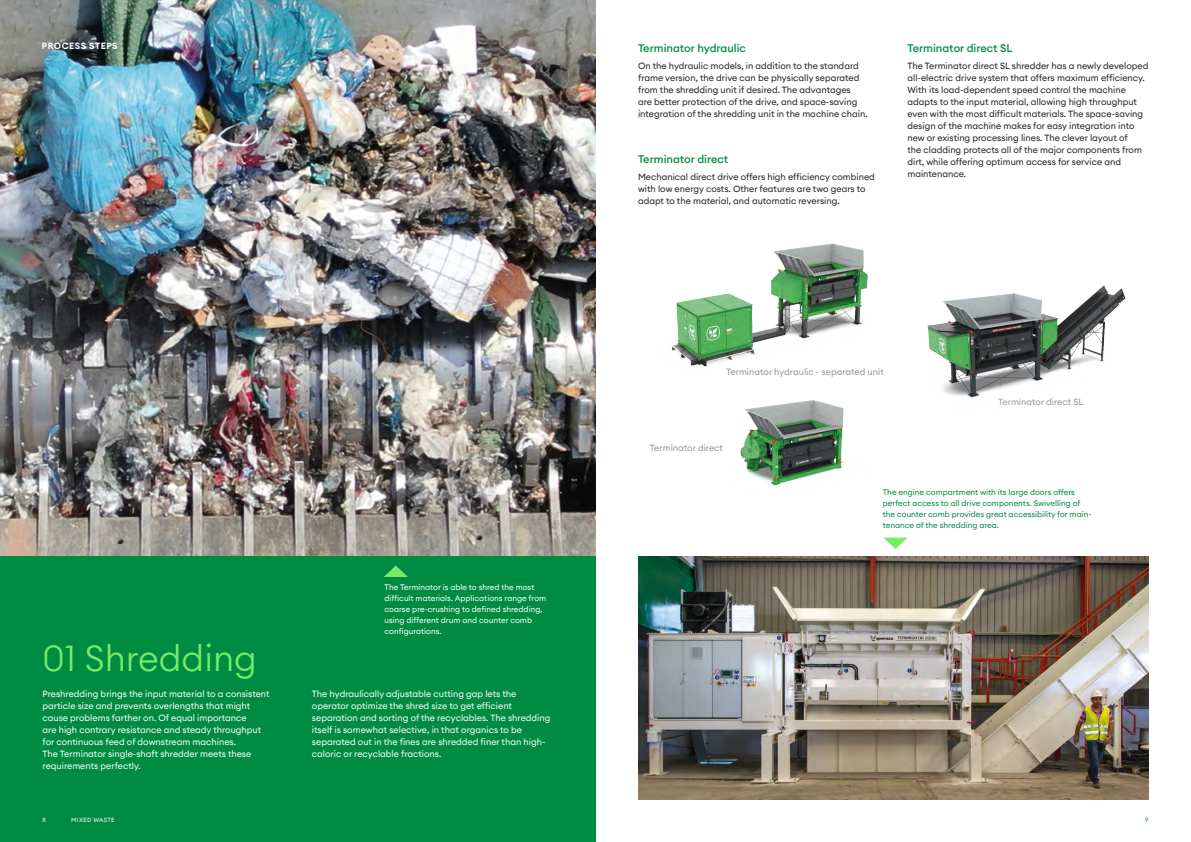
<style>
.page{position:relative;width:1191px;height:842px;background:#fff}
.page>*{position:absolute;margin:0;border:0;box-sizing:border-box;transform-origin:0 0}
.HL_36_36{font:300 36px "Euclid Circular A";color:#75ec68}
.Text_9_12{font:500 11px "Euclid Circular A";color:#008b43}
.Text_9_12-2{font:9px/12px "Euclid Circular A";color:#231f20}
.Subline_12_14{font:9px/12px "Euclid Circular A";color:#fff}
.Text_9_12-3{font:9px "Euclid Circular A";color:#939598}
.Subline_Bold_9_12{font:600 9px "Euclid Circular A";letter-spacing:.06em;color:#fff}
.Grundschrift{font:8px/11px "Euclid Circular A";color:#008b43}
.Grundschrift-2{font:8px/11px "Euclid Circular A";color:#fff}
.Footer_Left{font:6px "Euclid Circular A";letter-spacing:.06em;color:#fff}
.Footer_Right{font:6px "Euclid Circular A";color:#008b43}
</style>
<div class="page">
<img style="left:0;top:0;width:595px;height:556px">
<div style="left:0;top:556px;width:595px;height:286px;background:#008b43"></div>
<svg style="left:384px;top:566px;width:24px;height:11px"></svg>
<img style="left:638px;top:556px;width:510px;height:243px">
<svg style="left:884px;top:538px;width:23px;height:11px"></svg>
<img style="left:927px;top:285px;width:199px;height:113px">
<img style="left:671px;top:243px;width:197px;height:124px">
<img style="left:740px;top:400px;width:104px;height:86px">
<p class="Subline_Bold_9_12" style="left:42px;top:40px;width:77px">PROCESS STEPS</p>
<p class="Text_9_12" style="left:638px;top:41px;width:109px">Terminator hydraulic</p>
<p class="Text_9_12-2" style="left:638px;top:60px;width:231px">On the hydraulic models, in addition to the standard frame version, the drive can be physically separated from the shredding unit if desired. The advantages<br>are better protection of the drive, and space-saving integration of the shredding unit in the machine chain.</p>
<p class="Text_9_12" style="left:638px;top:152px;width:92px">Terminator direct</p>
<p class="Text_9_12-2" style="left:638px;top:171px;width:238px">Mechanical direct drive offers high efficiency combined with low energy costs. Other features are two gears to adapt to the material, and automatic reversing.</p>
<p class="Text_9_12" style="left:907px;top:41px;width:107px">Terminator direct SL</p>
<p class="Text_9_12-2" style="left:907px;top:60px;width:242px">The Terminator direct SL shredder has a newly developed all-electric drive system that offers maximum efficiency.<br>With its load-dependent speed control the machine adapts to the input material, allowing high throughput even with the most difficult materials. The space-saving design of the machine makes for easy integration into new or existing processing lines. The clever layout of<br>the cladding protects all of the major components from dirt, while offering optimum access for service and maintenance.</p>
<p class="Text_9_12-3" style="left:726px;top:366px;width:159px">Terminator hydraulic - separated unit</p>
<p class="Text_9_12-3" style="left:650px;top:442px;width:74px">Terminator direct</p>
<p class="Text_9_12-3" style="left:998px;top:396px;width:87px">Terminator direct SL</p>
<p class="HL_36_36" style="left:43px;top:635px;width:216px">01 Shredding</p>
<p class="Grundschrift-2" style="left:384px;top:582px;width:163px">The Terminator is able to shred the most difficult materials. Applications range from coarse pre-crushing to defined shredding, using different drum and counter comb configurations.</p>
<p class="Subline_12_14" style="left:43px;top:687px;width:228px">Preshredding brings the input material to a consistent particle size and prevents overlengths that might cause problems farther on. Of equal importance<br>are high contrary resistance and steady throughput for continuous feed of downstream machines.<br>The Terminator single-shaft shredder meets these requirements perfectly.</p>
<p class="Subline_12_14" style="left:312px;top:687px;width:240px">The hydraulically adjustable cutting gap lets the operator optimize the shred size to get efficient separation and sorting of the recyclables. The shredding itself is somewhat selective, in that organics to be separated out in the fines are shredded finer than high&shy;caloric or recyclable fractions.</p>
<p class="Grundschrift" style="left:882px;top:486px;width:194px">The engine compartment with its large doors offers</p>
<p class="Grundschrift" style="left:882px;top:497px;width:210px">perfect access to all drive components. Swivelling of the counter comb provides great accessibility for main&shy;tenance of the shredding area.</p>
<p class="Footer_Left" style="left:43px;top:816px;width:5px">8</p>
<p class="Footer_Left" style="left:71px;top:816px;width:45px">MIXED WASTE</p>
<p class="Footer_Right" style="left:1145px;top:816px;width:5px">9</p>
</div>
